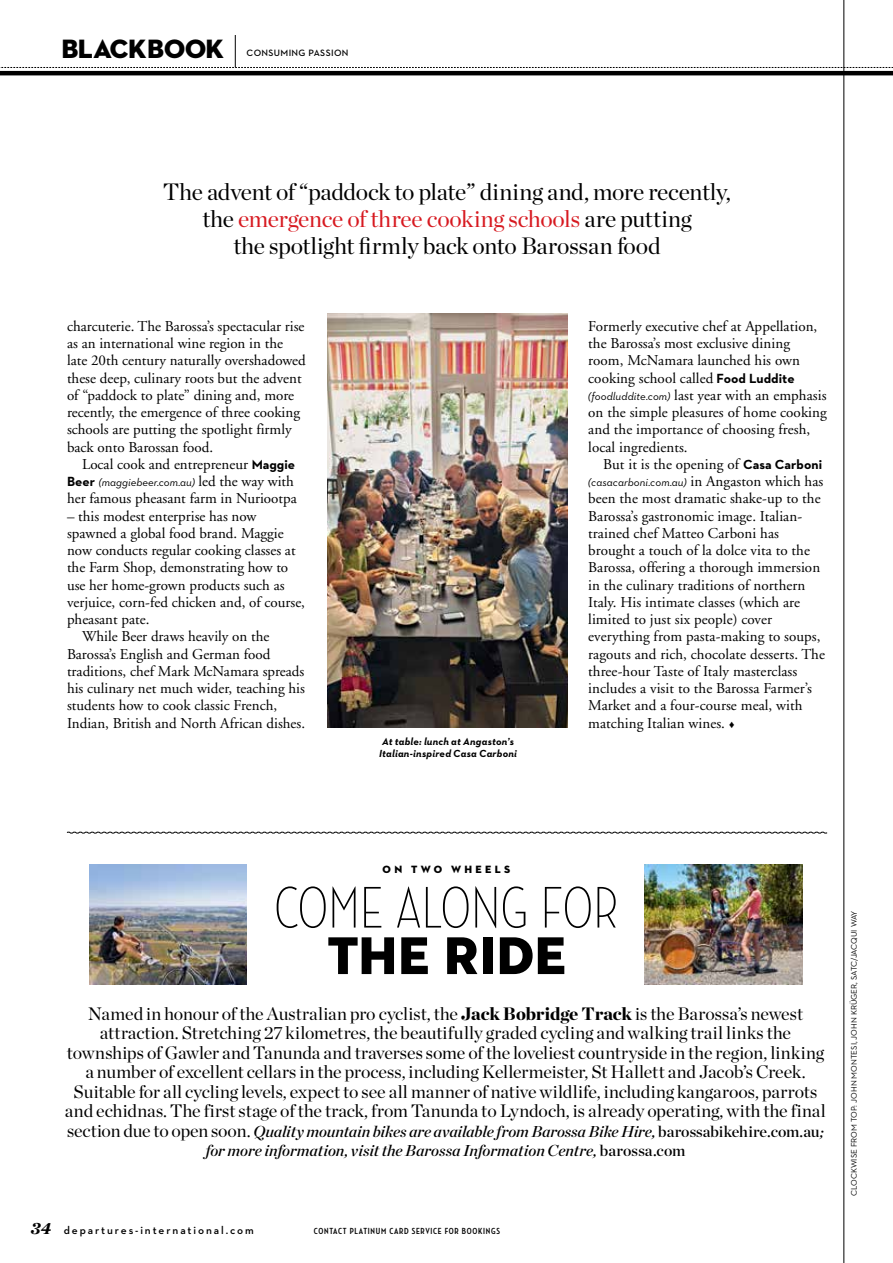
<style>
.page{position:relative;width:893px;height:1263px;background:#fff}
.page>*{position:absolute;margin:0;border:0;box-sizing:border-box;transform-origin:0 0}
.t1{font:300 59.7px "Neutraface Condensed";letter-spacing:.01em;color:#000}
.t2{font:54px "Neutraface 2 Display Titling";letter-spacing:.015em;color:#000}
.t3{font:27px "Neutraface 2 Display Titling";letter-spacing:-.01em;color:#000}
.t4{font:23.7px/27px "Chronicle Display";letter-spacing:-.01em;color:#000;text-align:center}
.t5{font:18px/19.5px "Chronicle Display";color:#000;text-align:center}
.t6{font:italic 15.75px/19.5px "Chronicle Display Semi";letter-spacing:-.005em;color:#000;text-align:center}
.t7{font:15px/17.2px "Adobe Garamond";color:#000}
.t8{font:italic 11.25px "Neutraface 2 Text";letter-spacing:.005em;color:#000}
.t9{font:600 11.25px "Neutraface 2 Text";letter-spacing:.17em;color:#000}
.t10{font:10.8px "Neutraface 2 Display Titling";letter-spacing:.315em;color:#000}
.t11{font:italic 700 10.5px/12.3px "Neutraface 2 Text";letter-spacing:.02em;color:#000}
.t12{font:600 9.3px "Neutraface 2 Text";letter-spacing:.035em;color:#000}
.t13{font:700 9px "Neutraface Condensed";letter-spacing:.08em;color:#000}
.t14{font:8.25px "Neutraface 2 Text";color:#000}
.s1{color:#d71920}
.s2{font-family:"Neutraface 2 Text";font-weight:700;font-size:13.5px}
.s3{font-weight:700;font-style:normal;font-size:13.5px}
.s4{font-family:"Adobe Garamond";font-style:normal;font-size:15px}
.s5{font-family:"Neutraface 2 Text";font-style:italic;font-size:11.25px}
.s6{font-weight:900}
.s7{font-family:"Chronicle Display";font-style:normal;font-size:18px}
.s8{font-style:normal}
.s9{font-family:"Chronicle Deck";font-weight:900;font-style:italic;font-size:16.8px}
</style>
<div class="page">
<hr style="left:844px;top:0;width:1px;height:1263px;background:#000">
<hr style="left:0;top:71px;width:893px;height:4px;background:#000">
<svg style="left:0;top:67px;width:893px;height:1px"></svg>
<hr style="left:235px;top:35px;width:1px;height:32px;background:#000">
<img style="left:645px;top:865px;width:157px;height:120px">
<img style="left:89px;top:865px;width:157px;height:120px">
<img style="left:327px;top:314px;width:240px;height:414px">
<svg style="left:66px;top:831px;width:762px;height:3px"></svg>
<h3 class="t3" style="left:62px;top:31px;width:164px">BLACKBOOK</h3>
<p class="t12" style="left:247px;top:47px;width:103px">CONSUMING PASSION</p>
<h3 class="t4" style="left:163px;top:176px;width:570px">The advent of “paddock to plate” dining and, more recently, the <span class="s1">emergence of three cooking schools</span> are putting<br>the spotlight firmly back onto Barossan food</h3>
<p class="t7" style="left:67px;top:317px;width:240px">charcuterie. The Barossa’s spectacular rise as an international wine region in the late 20th century naturally overshadowed these deep, culinary roots but the advent of “paddock to plate” dining and, more recently, the emergence of three cooking schools are putting the spotlight firmly back onto Barossan food.</p>
<p class="t7" style="left:82px;top:455px;width:214px">Local cook and entrepreneur <span class="s2">Maggie</span></p>
<p class="t8" style="left:67px;top:475px;width:228px"><span class="s3">Beer</span> (maggiebeer.com.au) <span class="s4">led the way with</span></p>
<p class="t7" style="left:67px;top:490px;width:231px">her famous pheasant farm in Nuriootpa</p>
<p class="t7" style="left:67px;top:507px;width:191px">– this modest enterprise has now</p>
<p class="t7" style="left:67px;top:524px;width:218px">spawned a global food brand. Maggie</p>
<p class="t7" style="left:67px;top:542px;width:230px">now conducts regular cooking classes at</p>
<p class="t7" style="left:67px;top:559px;width:223px">the Farm Shop, demonstrating how to</p>
<p class="t7" style="left:67px;top:576px;width:219px">use her home-grown products such as</p>
<p class="t7" style="left:67px;top:593px;width:240px">verjuice, corn-fed chicken and, of course,</p>
<p class="t7" style="left:67px;top:611px;width:84px">pheasant pate.</p>
<p class="t7" style="left:82px;top:628px;width:189px">While Beer draws heavily on the</p>
<p class="t7" style="left:67px;top:645px;width:205px">Barossa’s English and German food</p>
<p class="t7" style="left:67px;top:662px;width:239px">traditions, chef Mark McNamara spreads</p>
<p class="t7" style="left:67px;top:680px;width:239px">his culinary net much wider, teaching his</p>
<p class="t7" style="left:67px;top:697px;width:212px">students how to cook classic French,</p>
<p class="t7" style="left:67px;top:714px;width:240px">Indian, British and North African dishes.</p>
<p class="t11" style="left:379px;top:735px;width:139px">At table: lunch at Angaston’s<br>Italian-inspired Casa Carboni</p>
<p class="t7" style="left:588px;top:317px;width:240px">Formerly executive chef at Appellation, the Barossa’s most exclusive dining room, McNamara launched his own cooking school called <span class="s2">Food Luddite </span><span class="s5">(foodluddite.com)</span> last year with an emphasis on the simple pleasures of home cooking and the importance of choosing fresh, local ingredients.</p>
<p class="t7" style="left:603px;top:455px;width:220px">But it is the opening of <span class="s2">Casa Carboni</span></p>
<p class="t8" style="left:588px;top:475px;width:237px">(casacarboni.com.au) <span class="s4">in Angaston which has</span></p>
<p class="t7" style="left:588px;top:490px;width:238px">been the most dramatic shake-up to the Barossa’s gastronomic image. Italian&shy;trained chef Matteo Carboni has brought a touch of la dolce vita to the Barossa, offering a thorough immersion in the culinary traditions of northern Italy. His intimate classes (which are limited to just six people) cover everything from pasta-making to soups, ragouts and rich, chocolate desserts. The three-hour Taste of Italy masterclass includes a visit to the Barossa Farmer’s Market and a four-course meal, with matching Italian wines. ♦</p>
<p class="t10" style="left:383px;top:863px;width:129px">ON TWO WHEELS</p>
<h1 class="t1" style="left:275px;top:875px;width:345px">COME ALONG FOR</h1>
<h2 class="t2" style="left:327px;top:922px;width:240px">THE RIDE</h2>
<p class="t5" style="left:65px;top:1002px;width:762px">Named in honour of the Australian pro cyclist, the <span class="s6">Jack Bobridge Track</span> is the Barossa’s newest attraction. Stretching 27 kilometres, the beautifully graded cycling and walking trail links the townships of Gawler and Tanunda and traverses some of the loveliest countryside in the region, linking a number of excellent cellars in the process, including Kellermeister, St Hallett and Jacob’s Creek.<br>Suitable for all cycling levels, expect to see all manner of native wildlife, including kangaroos, parrots and echidnas. The first stage of the track, from Tanunda to Lyndoch, is already operating, with the final</p>
<p class="t6" style="left:67px;top:1120px;width:758px"><span class="s7">section due to open soon.</span> Quality mountain bikes are available from Barossa Bike Hire, <span class="s8">barossabikehire.com.au</span>; for more information, visit the Barossa Information Centre, <span class="s8">barossa.com</span></p>
<p class="t9" style="left:31px;top:1223px;width:225px"><span class="s9">34</span> departures-international.com</p>
<p class="t13" style="left:314px;top:1226px;width:188px">CONTACT PLATINUM CARD SERVICE FOR BOOKINGS</p>
<p class="t14" style="left:849px;top:1196px;width:287px;rotate:-90deg">CLOCKWISE FROM TOP: JOHN MONTESI, JOHN KRÜGER, SATC/JACQUI WAY</p>
</div>
